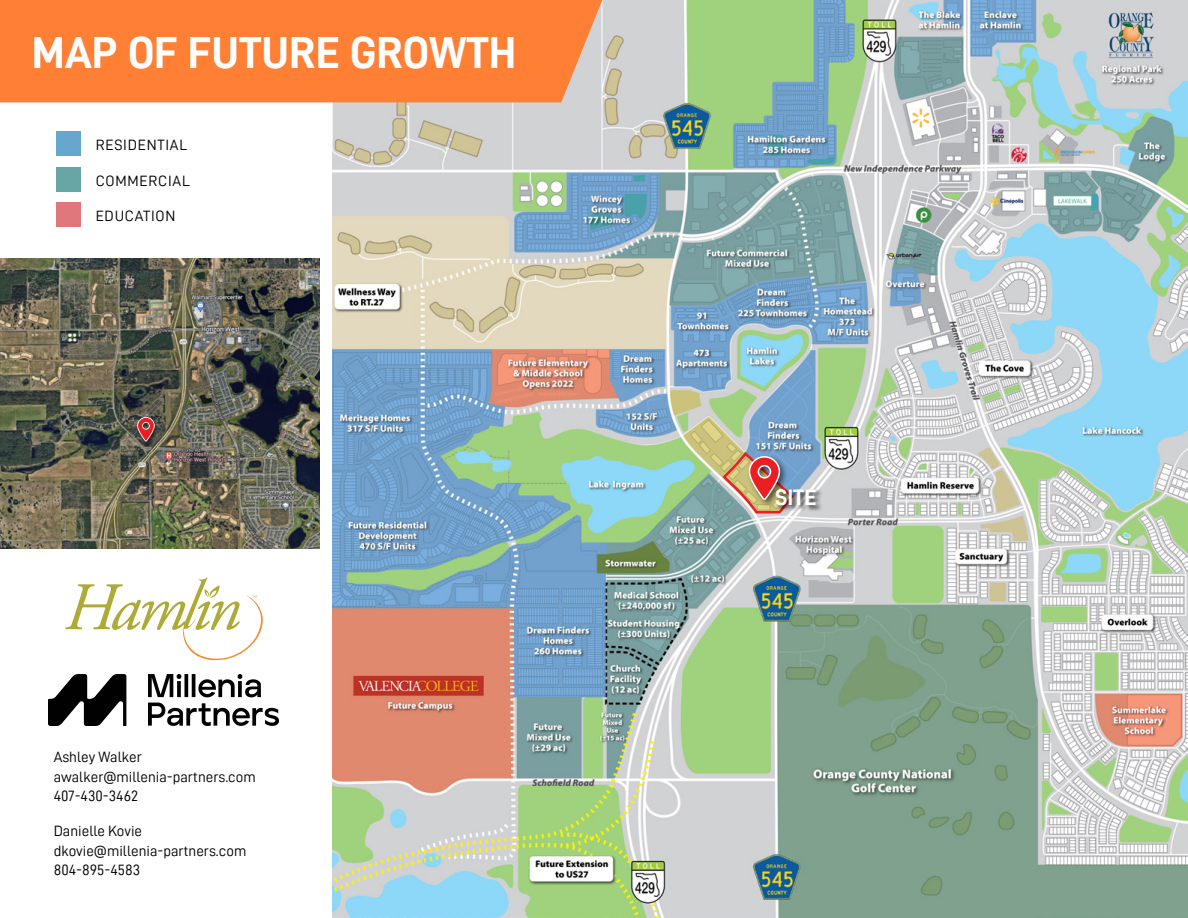
<style>
.page{position:relative;width:1188px;height:918px;background:#fff}
.page>*{position:absolute;margin:0;border:0;box-sizing:border-box;transform-origin:0 0}
.t1{font:45px "D DIN Bold";color:#fff}
.t2{font:22.5px "D DIN Bold";color:#fff}
.t3{font:15px/19.5px "D DIN";color:#000}
.t4{font:15px "D DIN";letter-spacing:.05em;color:#000}
</style>
<div class="page">
<img style="left:333px;top:0;width:855px;height:918px">
<div style="left:0;top:0;width:602px;height:102px;background:#ff8035"></div>
<svg style="left:65px;top:577px;width:198px;height:84px"></svg>
<div style="left:56px;top:131px;width:24px;height:25px;background:#67a7cd"></div>
<div style="left:56px;top:167px;width:24px;height:25px;background:#68a6a5"></div>
<div style="left:56px;top:203px;width:24px;height:24px;background:#e0777c"></div>
<img style="left:0;top:259px;width:320px;height:290px">
<svg style="left:721px;top:448px;width:74px;height:67px;background:#b79588"></svg>
<div style="left:137px;top:416px;width:22px;height:30px;background:#000;opacity:.55"></div>
<svg style="left:136px;top:416px;width:20px;height:26px"></svg>
<div style="left:775px;top:488px;width:48px;height:23px;background:#000;opacity:.75"></div>
<img style="left:49px;top:675px;width:230px;height:50px">
<h1 class="t1" style="left:32px;top:28px;width:486px">MAP OF FUTURE GROWTH</h1>
<p class="t4" style="left:96px;top:137px;width:93px">RESIDENTIAL</p>
<p class="t4" style="left:96px;top:172px;width:96px">COMMERCIAL</p>
<p class="t4" style="left:96px;top:208px;width:81px">EDUCATION</p>
<p class="t3" style="left:54px;top:747px;width:204px">Ashley Walker awalker@millenia-partners.com<br>407-430-3462</p>
<p class="t3" style="left:54px;top:821px;width:194px">Danielle Kovie dkovie@millenia-partners.com<br>804-895-4583</p>
<h2 class="t2" style="left:775px;top:484px;width:43px">SITE</h2>
</div>
